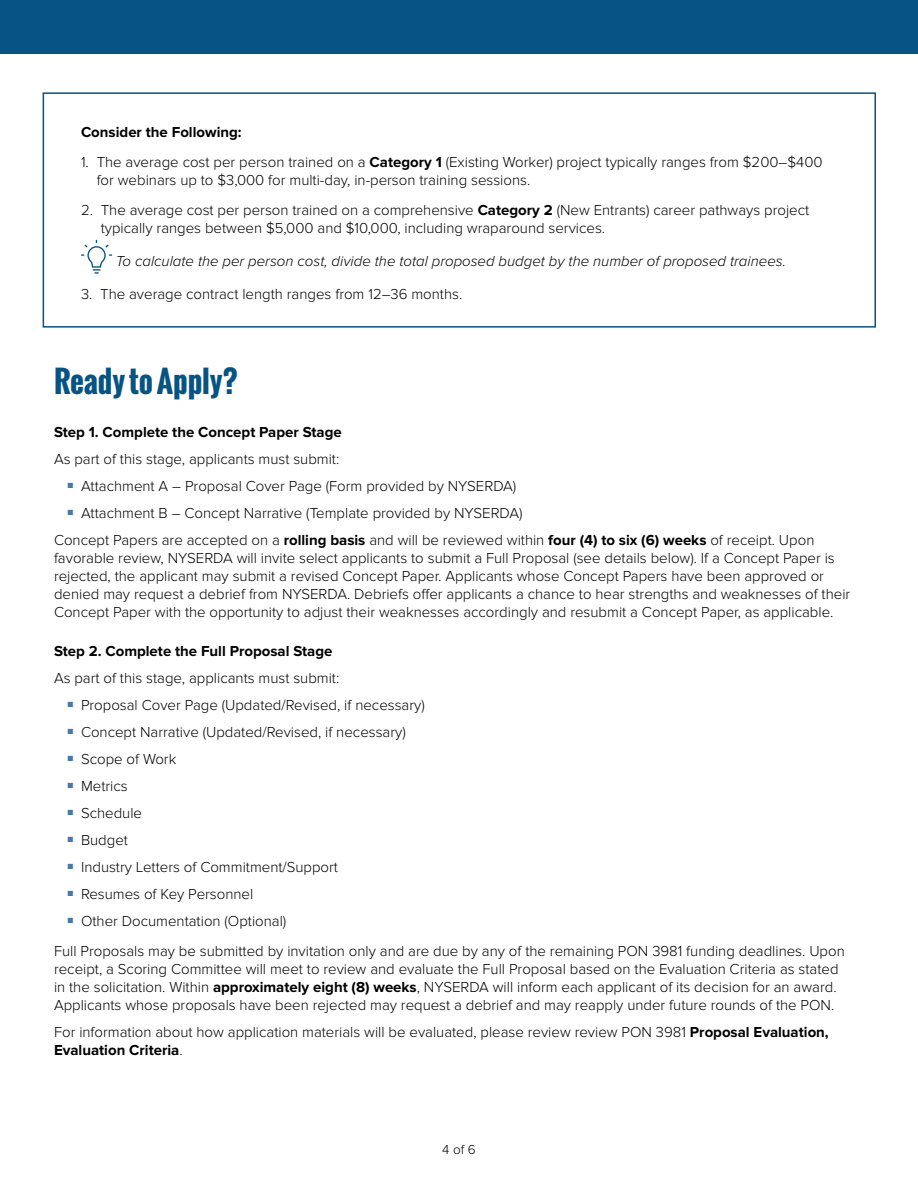
<style>
.page{position:relative;width:918px;height:1188px;background:#fff}
.page>*{position:absolute;margin:0;border:0;box-sizing:border-box;transform-origin:0 0}
.t1{font:700 30px "Oswald";color:#075384}
.t2{font:300 15px/18px "Proxima Nova";color:#000}
.t3{font:700 15px "Proxima Nova";color:#000}
.t4{font:italic 300 15px "Proxima Nova";color:#000}
.t5{font:300 13.5px "Proxima Nova";color:#000}
.s1{font-weight:700}
</style>
<div class="page">
<div style="left:0;top:0;width:918px;height:54px;background:#075384"></div>
<div style="left:43px;top:92px;width:833px;height:236px;border:2px solid #075384"></div>
<svg style="left:81px;top:240px;width:31px;height:34px"></svg>
<p class="t3" style="left:81px;top:123px;width:162px">Consider the Following:</p>
<p class="t2" style="left:97px;top:153px;width:727px;text-indent:-16px">1. The average cost per person trained on a <span class="s1">Category 1</span> (Existing Worker) project typically ranges from $200–$400 for webinars up to $3,000 for multi-day, in-person training sessions.</p>
<p class="t2" style="left:101px;top:201px;width:710px;text-indent:-20px">2. The average cost per person trained on a comprehensive <span class="s1">Category 2</span> (New Entrants) career pathways project typically ranges between $5,000 and $10,000, including wraparound services.</p>
<p class="t4" style="left:116px;top:252px;width:672px">To calculate the per person cost, divide the total proposed budget by the number of proposed trainees.</p>
<p class="t2" style="left:81px;top:285px;width:383px">3. The average contract length ranges from 12–36 months.</p>
<h1 class="t1" style="left:54px;top:359px;width:185px">Ready to Apply?</h1>
<p class="t3" style="left:54px;top:424px;width:289px">Step 1. Complete the Concept Paper Stage</p>
<p class="t2" style="left:54px;top:451px;width:287px">As part of this stage, applicants must submit:</p>
<p class="t2" style="left:68px;top:478px;width:450px"><sup>■</sup> Attachment A – Proposal Cover Page (Form provided by NYSERDA)</p>
<p class="t2" style="left:54px;top:500px;width:762px;line-height:27px;text-indent:14px"><sup>■</sup> Attachment B – Concept Narrative (Template provided by NYSERDA)<br>Concept Papers are accepted on a <span class="s1">rolling basis</span> and will be reviewed within <span class="s1">four (4) to six (6) weeks</span> of receipt. Upon</p>
<p class="t2" style="left:54px;top:550px;width:798px">favorable review, NYSERDA will invite select applicants to submit a Full Proposal (see details below). If a Concept Paper is rejected, the applicant may submit a revised Concept Paper. Applicants whose Concept Papers have been approved or denied may request a debrief from NYSERDA. Debriefs offer applicants a chance to hear strengths and weaknesses of their Concept Paper with the opportunity to adjust their weaknesses accordingly and resubmit a Concept Paper, as applicable.</p>
<p class="t3" style="left:54px;top:643px;width:280px">Step 2. Complete the Full Proposal Stage</p>
<p class="t2" style="left:54px;top:670px;width:287px">As part of this stage, applicants must submit:</p>
<p class="t2" style="left:68px;top:697px;width:359px"><sup>■</sup> Proposal Cover Page (Updated/Revised, if necessary)</p>
<p class="t2" style="left:68px;top:724px;width:340px"><sup>■</sup> Concept Narrative (Updated/Revised, if necessary)</p>
<p class="t2" style="left:68px;top:751px;width:110px"><sup>■</sup> Scope of Work</p>
<p class="t2" style="left:68px;top:778px;width:62px"><sup>■</sup> Metrics</p>
<p class="t2" style="left:68px;top:805px;width:76px"><sup>■</sup> Schedule</p>
<p class="t2" style="left:68px;top:832px;width:62px"><sup>■</sup> Budget</p>
<p class="t2" style="left:68px;top:859px;width:272px"><sup>■</sup> Industry Letters of Commitment/Support</p>
<p class="t2" style="left:68px;top:886px;width:187px"><sup>■</sup> Resumes of Key Personnel</p>
<p class="t2" style="left:54px;top:907px;width:792px;line-height:30px;text-indent:14px"><sup>■</sup> Other Documentation (Optional)<br>Full Proposals may be submitted by invitation only and are due by any of the remaining PON 3981 funding deadlines. Upon</p>
<p class="t2" style="left:54px;top:961px;width:786px">receipt, a Scoring Committee will meet to review and evaluate the Full Proposal based on the Evaluation Criteria as stated in the solicitation. Within <span class="s1">approximately eight (8) weeks</span>, NYSERDA will inform each applicant of its decision for an award.<br>Applicants whose proposals have been rejected may request a debrief and may reapply under future rounds of the PON.</p>
<p class="t2" style="left:54px;top:1024px;width:776px">For information about how application materials will be evaluated, please review review PON 3981 <span class="s1">Proposal Evaluation,<br>Evaluation Criteria</span>.</p>
<p class="t5" style="left:442px;top:1141px;width:35px">4 of 6</p>
</div>
